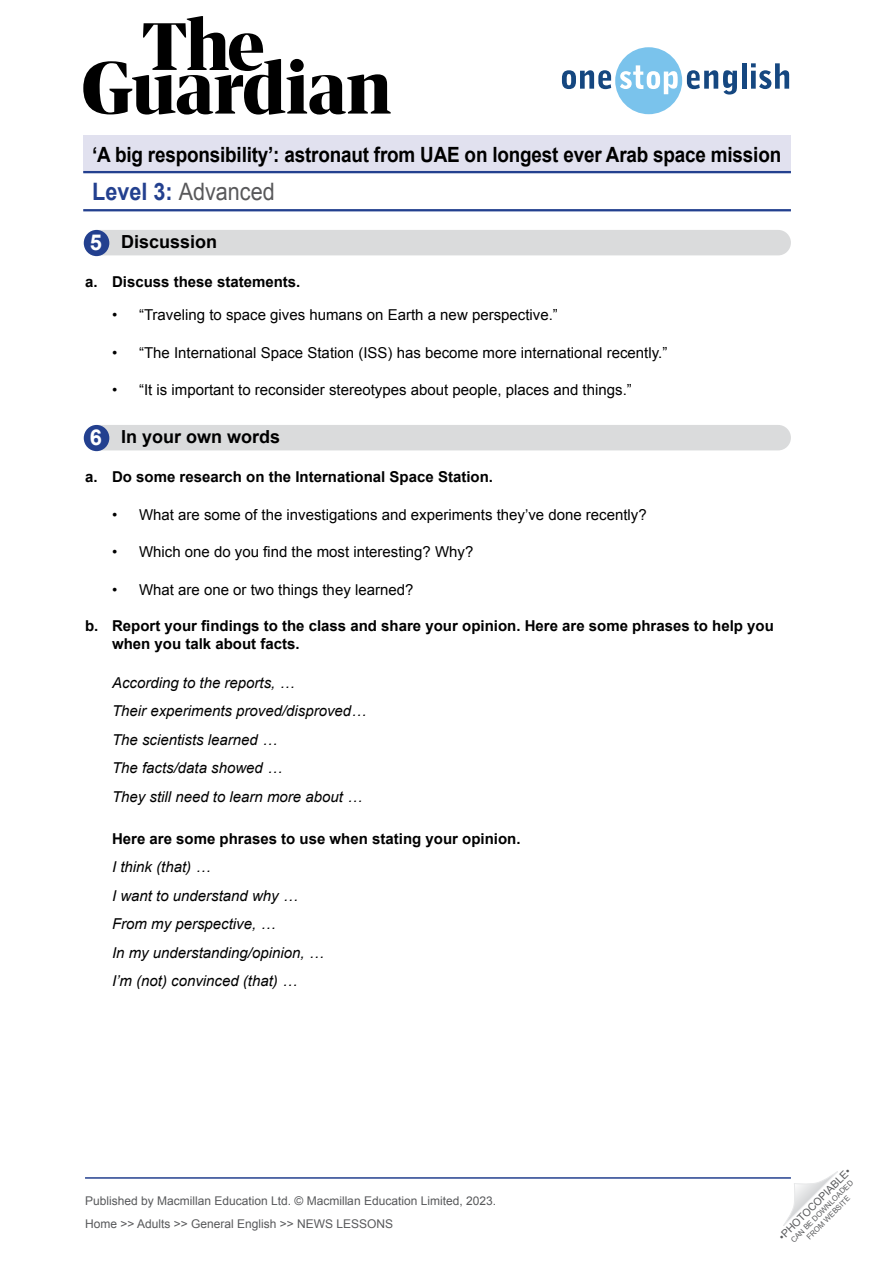
<style>
.page{position:relative;width:893px;height:1263px;background:#fff}
.page>*{position:absolute;margin:0;border:0;box-sizing:border-box;transform-origin:0 0}
.t1{font:24px "Arial";color:#58585a;scale:.9 1}
.WS__Exercise_title{font:700 21.9px "Arial";color:#fff}
.t2{font:700 21px "Arial";letter-spacing:-.01em;color:#000;scale:.9 1}
.WS__Exercise_title-2{font:700 18px "Arial";color:#000}
.t3{font:15px "Arial";color:#000}
.TN__Body_text{font:italic 15px "Arial";color:#000}
.TN__Body_text-2{font:700 15px/18px "Arial";color:#000}
.t4{font:12px/23px "Arial";color:#58595b}
.t5{font:10.5px "Arial";color:#58595b}
.t6{font:7.5px/9px "Arial";color:#58595b;text-align:center}
.s1{font-weight:700;color:#23408f}
</style>
<div class="page">
<svg style="left:783px;top:1171px;width:55px;height:55px"></svg>
<svg style="left:83px;top:16px;width:308px;height:99px"></svg>
<svg style="left:562px;top:47px;width:175px;height:67px"></svg>
<hr style="left:742px;top:63px;width:4px;height:26px;background:#154780">
<svg style="left:751px;top:63px;width:38px;height:26px"></svg>
<hr style="left:85px;top:1177px;width:706px;height:2px;background:#23408f">
<div style="left:83px;top:136px;width:708px;height:37px;background:#e1e1ef"></div>
<hr style="left:83px;top:171px;width:708px;height:2px;background:#23408f">
<hr style="left:83px;top:209px;width:708px;height:2px;background:#23408f">
<div style="left:85px;top:425px;width:706px;height:25px;background:#dadbdc;border-radius:13px"></div>
<div style="left:84px;top:425px;width:25px;height:26px;background:#23408f;border-radius:50%"></div>
<div style="left:85px;top:230px;width:706px;height:25px;background:#dadbdc;border-radius:13px"></div>
<div style="left:84px;top:230px;width:25px;height:26px;background:#23408f;border-radius:50%"></div>
<h3 class="t2" style="left:92px;top:141px;width:767px">‘A big responsibility’: astronaut from UAE on longest ever Arab space mission</h3>
<h1 class="t1" style="left:92px;top:176px;width:204px"><span class="s1">Level 3:</span> Advanced</h1>
<p class="WS__Exercise_title" style="left:90px;top:228px;width:14px">5</p>
<p class="WS__Exercise_title-2" style="left:121px;top:230px;width:98px">Discussion</p>
<p class="TN__Body_text-2" style="left:85px;top:274px;width:217px">a. Discuss these statements.</p>
<p class="t3" style="left:112px;top:305px;width:447px">• “Traveling to space gives humans on Earth a new perspective.”</p>
<p class="t3" style="left:112px;top:343px;width:557px">• “The International Space Station (ISS) has become more international recently.”</p>
<p class="t3" style="left:112px;top:380px;width:521px">• “It is important to reconsider stereotypes about people, places and things.”</p>
<p class="WS__Exercise_title-2" style="left:121px;top:425px;width:161px">In your own words</p>
<p class="TN__Body_text-2" style="left:85px;top:469px;width:409px">a. Do some research on the International Space Station.</p>
<p class="t3" style="left:112px;top:505px;width:536px">• What are some of the investigations and experiments they’ve done recently?</p>
<p class="t3" style="left:112px;top:542px;width:363px">• Which one do you find the most interesting? Why?</p>
<p class="t3" style="left:112px;top:580px;width:303px">• What are one or two things they learned?</p>
<p class="TN__Body_text-2" style="left:112px;top:617px;width:663px;text-indent:-27px">b. Report your findings to the class and share your opinion. Here are some phrases to help you when you talk about facts.</p>
<p class="TN__Body_text" style="left:112px;top:673px;width:184px">According to the reports, …</p>
<p class="TN__Body_text" style="left:112px;top:701px;width:256px">Their experiments proved/disproved…</p>
<p class="TN__Body_text" style="left:112px;top:730px;width:167px">The scientists learned …</p>
<p class="TN__Body_text" style="left:112px;top:758px;width:172px">The facts/data showed …</p>
<p class="TN__Body_text" style="left:112px;top:787px;width:252px">They still need to learn more about …</p>
<p class="TN__Body_text-2" style="left:112px;top:830px;width:410px">Here are some phrases to use when stating your opinion.</p>
<p class="TN__Body_text" style="left:112px;top:857px;width:100px">I think (that) …</p>
<p class="TN__Body_text" style="left:112px;top:886px;width:187px">I want to understand why …</p>
<p class="TN__Body_text" style="left:112px;top:914px;width:165px">From my perspective, …</p>
<p class="TN__Body_text" style="left:112px;top:943px;width:213px">In my understanding/opinion, …</p>
<p class="TN__Body_text" style="left:112px;top:971px;width:187px">I’m (not) convinced (that) …</p>
<p class="WS__Exercise_title" style="left:90px;top:423px;width:14px">6</p>
<p class="t4" style="left:85px;top:1189px;width:413px">Published by Macmillan Education Ltd. © Macmillan Education Limited, 2023.<br>Home &gt;&gt; Adults &gt;&gt; General English &gt;&gt; NEWS LESSONS</p>
<p class="t5" style="left:776px;top:1233px;width:99px;rotate:-45deg">•PHOTOCOPIABLE•</p>
<p class="t6" style="left:789px;top:1238px;width:86px;rotate:-45deg">CAN BE DOWNLOADED<br>FROM WEBSITE</p>
</div>
